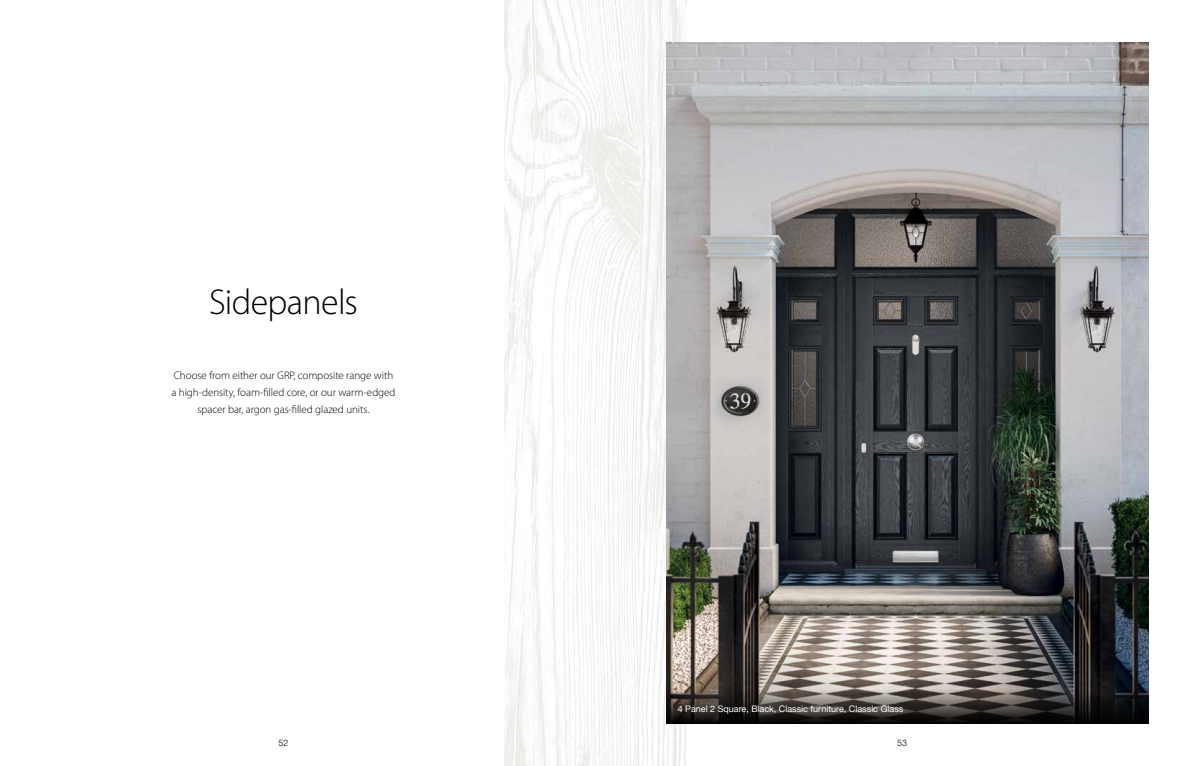
<style>
.page{position:relative;width:1191px;height:766px;background:#fff}
.page>*{position:absolute;margin:0;border:0;box-sizing:border-box;transform-origin:0 0}
.t1{font:300 36px "Myriad Pro";letter-spacing:-.02em;color:#000}
.t2{font:300 11px/17px "Myriad Pro";letter-spacing:-.005em;color:#000;text-align:center}
.t3{font:9px "Helvetica Neue";color:#fff}
.t4{font:9px "Helvetica Neue";color:#414042}
</style>
<div class="page">
<img style="left:505px;top:0;width:181px;height:765px">
<img style="left:666px;top:43px;width:482px;height:646px">
<svg style="left:666px;top:689px;width:482px;height:34px;background:#383431"></svg>
<h1 class="t1" style="left:209px;top:280px;width:150px">Sidepanels</h1>
<p class="t2" style="left:171px;top:366px;width:225px">Choose from either our GRP, composite range with a high-density, foam-filled core, or our warm-edged spacer bar, argon gas-filled glazed units.</p>
<p class="t3" style="left:677px;top:702px;width:227px">4 Panel 2 Square, Black, Classic furniture, Classic Glass</p>
<p class="t4" style="left:278px;top:736px;width:12px">52</p>
<p class="t4" style="left:897px;top:736px;width:12px">53</p>
</div>
